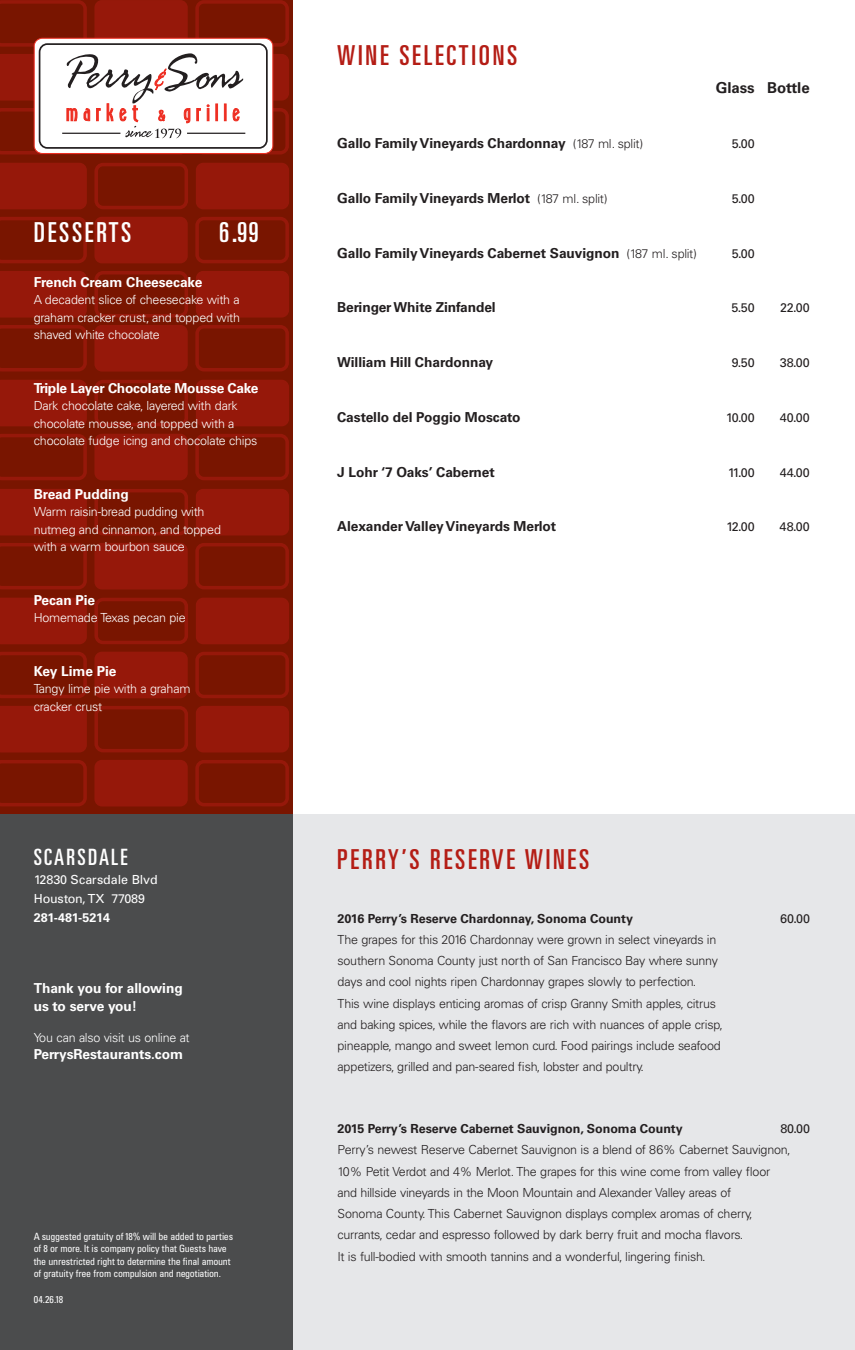
<style>
.page{position:relative;width:855px;height:1350px;background:#fff}
.page>*{position:absolute;margin:0;border:0;box-sizing:border-box;transform-origin:0 0}
.t1{font:ultra-condensed 27.5px "Univers LT Std";letter-spacing:.1em;color:#b41d15}
.t2{font:ultra-condensed 27.5px "Univers LT Std";letter-spacing:.1em;color:#fff}
.t3{font:ultra-condensed 22.5px "Univers LT Std";letter-spacing:.1em;color:#fff}
.t4{font:700 15px "Univers LT Std";letter-spacing:-.005em;color:#231f20}
.t5{font:700 13.75px "Univers LT Std";letter-spacing:-.005em;color:#231f20}
.t6{font:700 13.75px/17.5px "Univers LT Std";letter-spacing:-.005em;color:#fff}
.t7{font:300 12.5px/21.2px "Univers";letter-spacing:-.02em;color:#231f20}
.t8{font:300 12.5px/17.5px "Univers";letter-spacing:-.02em;color:#fff}
.t9{font:700 12.5px "Univers LT Std";letter-spacing:-.005em;color:#231f20}
.t10{font:12.5px "Univers";letter-spacing:-.005em;color:#231f20}
.t11{font:12.5px/18.8px "Univers";color:#fff}
.t12{font:700 12.5px "Univers LT Std";color:#fff}
.t13{font:condensed 10px/12.5px "Univers";letter-spacing:-.025em;color:#fff}
.s1{font-family:"Univers";font-weight:300;font-size:12.5px}
</style>
<div class="page">
<div style="left:292px;top:815px;width:563px;height:535px;background:#e6e7e9"></div>
<div style="left:0;top:0;width:292px;height:1350px;background:#791500"></div>
<svg style="left:0;top:0;width:87px;height:47px"></svg>
<div style="left:94px;top:0;width:94px;height:47px;background:#96180a;border-radius:7px"></div>
<svg style="left:195px;top:0;width:94px;height:47px"></svg>
<div style="left:0;top:163px;width:87px;height:46px;background:#96180a"></div>
<div style="left:196px;top:163px;width:93px;height:46px;background:#96180a;border-radius:7px"></div>
<svg style="left:94px;top:163px;width:94px;height:46px"></svg>
<svg style="left:0;top:217px;width:87px;height:46px"></svg>
<div style="left:94px;top:217px;width:94px;height:46px;background:#96180a;border-radius:7px"></div>
<svg style="left:195px;top:217px;width:94px;height:46px"></svg>
<div style="left:0;top:271px;width:87px;height:47px;background:#96180a"></div>
<div style="left:196px;top:271px;width:93px;height:47px;background:#96180a;border-radius:7px"></div>
<svg style="left:94px;top:271px;width:94px;height:46px"></svg>
<svg style="left:0;top:325px;width:87px;height:46px"></svg>
<div style="left:94px;top:325px;width:94px;height:47px;background:#96180a;border-radius:7px"></div>
<svg style="left:195px;top:325px;width:94px;height:46px"></svg>
<div style="left:0;top:380px;width:87px;height:46px;background:#96180a"></div>
<div style="left:196px;top:380px;width:93px;height:46px;background:#96180a;border-radius:7px"></div>
<svg style="left:94px;top:380px;width:94px;height:46px"></svg>
<svg style="left:0;top:434px;width:87px;height:46px"></svg>
<div style="left:94px;top:434px;width:94px;height:46px;background:#96180a;border-radius:7px"></div>
<svg style="left:195px;top:434px;width:94px;height:46px"></svg>
<div style="left:0;top:489px;width:87px;height:46px;background:#96180a"></div>
<div style="left:196px;top:489px;width:93px;height:46px;background:#96180a;border-radius:7px"></div>
<svg style="left:94px;top:489px;width:94px;height:46px"></svg>
<svg style="left:0;top:543px;width:87px;height:46px"></svg>
<div style="left:94px;top:543px;width:94px;height:47px;background:#96180a;border-radius:7px"></div>
<svg style="left:195px;top:543px;width:94px;height:46px"></svg>
<div style="left:0;top:598px;width:87px;height:46px;background:#96180a"></div>
<div style="left:196px;top:598px;width:93px;height:46px;background:#96180a;border-radius:7px"></div>
<svg style="left:94px;top:598px;width:94px;height:46px"></svg>
<svg style="left:0;top:652px;width:87px;height:46px"></svg>
<div style="left:94px;top:652px;width:94px;height:46px;background:#96180a;border-radius:7px"></div>
<svg style="left:195px;top:652px;width:94px;height:46px"></svg>
<div style="left:0;top:706px;width:87px;height:46px;background:#96180a"></div>
<div style="left:196px;top:706px;width:93px;height:46px;background:#96180a;border-radius:7px"></div>
<svg style="left:94px;top:706px;width:94px;height:46px"></svg>
<svg style="left:0;top:760px;width:87px;height:46px"></svg>
<div style="left:94px;top:760px;width:94px;height:46px;background:#96180a;border-radius:7px"></div>
<svg style="left:195px;top:760px;width:94px;height:46px"></svg>
<div style="left:0;top:815px;width:292px;height:535px;background:#4b4c4d"></div>
<div style="left:34px;top:38px;width:239px;height:115px;background:#fff;border-radius:8px"></div>
<div style="left:39px;top:43px;width:229px;height:106px;border:2px solid #231f20;border-radius:8px"></div>
<svg style="left:0;top:53px;width:289px;height:101px"></svg>
<hr style="left:62px;top:133px;width:58px;height:1px;background:#231f20">
<hr style="left:187px;top:133px;width:58px;height:1px;background:#231f20">
<h1 class="t2" style="left:34px;top:217px;width:99px">DESSERTS</h1>
<h1 class="t2" style="left:219px;top:217px;width:41px">6.99</h1>
<p class="t6" style="left:34px;top:273px;width:170px">French Cream Cheesecake</p>
<p class="t8" style="left:34px;top:291px;width:208px;text-align:justify">A decadent slice of cheesecake with a graham cracker crust, and topped with shaved white chocolate</p>
<p class="t6" style="left:34px;top:379px;width:226px">Triple Layer Chocolate Mousse Cake</p>
<p class="t8" style="left:34px;top:397px;width:225px">Dark chocolate cake, layered with dark chocolate mousse, and topped with a chocolate fudge icing and chocolate chips</p>
<p class="t6" style="left:34px;top:485px;width:97px">Bread Pudding</p>
<p class="t8" style="left:34px;top:503px;width:189px">Warm raisin-bread pudding with nutmeg and cinnamon, and topped with a warm bourbon sauce</p>
<p class="t6" style="left:34px;top:591px;width:63px">Pecan Pie</p>
<p class="t8" style="left:34px;top:609px;width:153px">Homemade Texas pecan pie</p>
<p class="t6" style="left:34px;top:662px;width:84px">Key Lime Pie</p>
<p class="t8" style="left:34px;top:680px;width:158px">Tangy lime pie with a graham cracker crust</p>
<h2 class="t3" style="left:34px;top:845px;width:95px">SCARSDALE</h2>
<p class="t11" style="left:34px;top:870px;width:125px">12830 Scarsdale Blvd<br>Houston, TX 77089</p>
<p class="t12" style="left:34px;top:910px;width:78px">281-481-5214</p>
<p class="t6" style="left:34px;top:980px;width:151px">Thank you for allowing us to serve you!</p>
<p class="t8" style="left:34px;top:1028px;width:157px">You can also visit us online at</p>
<p class="t6" style="left:34px;top:1046px;width:151px">PerrysRestaurants.com</p>
<p class="t13" style="left:34px;top:1230px;width:201px">A suggested gratuity of 18% will be added to parties of 8 or more. It is company policy that Guests have the unrestricted right to determine the final amount of gratuity free from compulsion and negotiation.</p>
<p class="t13" style="left:34px;top:1293px;width:31px">04.26.18</p>
<h1 class="t1" style="left:337px;top:40px;width:182px">WINE SELECTIONS</h1>
<p class="t4" style="left:716px;top:79px;width:95px">Glass Bottle</p>
<p class="t5" style="left:337px;top:135px;width:307px">Gallo Family Vineyards Chardonnay <span class="s1">(187 ml. split)</span></p>
<p class="t10" style="left:732px;top:136px;width:24px">5.00</p>
<p class="t5" style="left:337px;top:190px;width:272px">Gallo Family Vineyards Merlot <span class="s1">(187 ml. split)</span></p>
<p class="t10" style="left:732px;top:191px;width:24px">5.00</p>
<p class="t5" style="left:337px;top:245px;width:361px">Gallo Family Vineyards Cabernet Sauvignon <span class="s1">(187 ml. split)</span></p>
<p class="t10" style="left:732px;top:246px;width:24px">5.00</p>
<p class="t5" style="left:337px;top:299px;width:160px">Beringer White Zinfandel</p>
<p class="t10" style="left:732px;top:301px;width:25px">5.50</p>
<p class="t10" style="left:780px;top:301px;width:31px">22.00</p>
<p class="t5" style="left:337px;top:354px;width:158px">William Hill Chardonnay</p>
<p class="t10" style="left:732px;top:355px;width:24px">9.50</p>
<p class="t10" style="left:780px;top:355px;width:31px">38.00</p>
<p class="t5" style="left:337px;top:409px;width:185px">Castello del Poggio Moscato</p>
<p class="t10" style="left:726px;top:410px;width:30px">10.00</p>
<p class="t10" style="left:780px;top:410px;width:31px">40.00</p>
<p class="t5" style="left:337px;top:464px;width:159px">J Lohr ‘7 Oaks’ Cabernet</p>
<p class="t10" style="left:728px;top:465px;width:28px">11.00</p>
<p class="t10" style="left:780px;top:465px;width:31px">44.00</p>
<p class="t5" style="left:337px;top:518px;width:221px">Alexander Valley Vineyards Merlot</p>
<p class="t10" style="left:726px;top:520px;width:30px">12.00</p>
<p class="t10" style="left:780px;top:520px;width:32px">48.00</p>
<h1 class="t1" style="left:337px;top:844px;width:254px">PERRY’S RESERVE WINES</h1>
<p class="t9" style="left:338px;top:911px;width:297px">2016 Perry’s Reserve Chardonnay, Sonoma County</p>
<p class="t10" style="left:780px;top:911px;width:31px">60.00</p>
<p class="t7" style="left:338px;top:929px;width:387px">The grapes for this 2016 Chardonnay were grown in select vineyards in southern Sonoma County just north of San Francisco Bay where sunny days and cool nights ripen Chardonnay grapes slowly to perfection.<br>This wine displays enticing aromas of crisp Granny Smith apples, citrus and baking spices, while the flavors are rich with nuances of apple crisp, pineapple, mango and sweet lemon curd. Food pairings include seafood appetizers, grilled and pan-seared fish, lobster and poultry.</p>
<p class="t9" style="left:338px;top:1121px;width:347px">2015 Perry’s Reserve Cabernet Sauvignon, Sonoma County</p>
<p class="t10" style="left:780px;top:1121px;width:31px">80.00</p>
<p class="t7" style="left:338px;top:1139px;width:454px">Perry’s newest Reserve Cabernet Sauvignon is a blend of 86% Cabernet Sauvignon, 10% Petit Verdot and 4% Merlot. The grapes for this wine come from valley floor and hillside vineyards in the Moon Mountain and Alexander Valley areas of<br>Sonoma County. This Cabernet Sauvignon displays complex aromas of cherry, currants, cedar and espresso followed by dark berry fruit and mocha flavors.<br>It is full-bodied with smooth tannins and a wonderful, lingering finish.</p>
</div>
